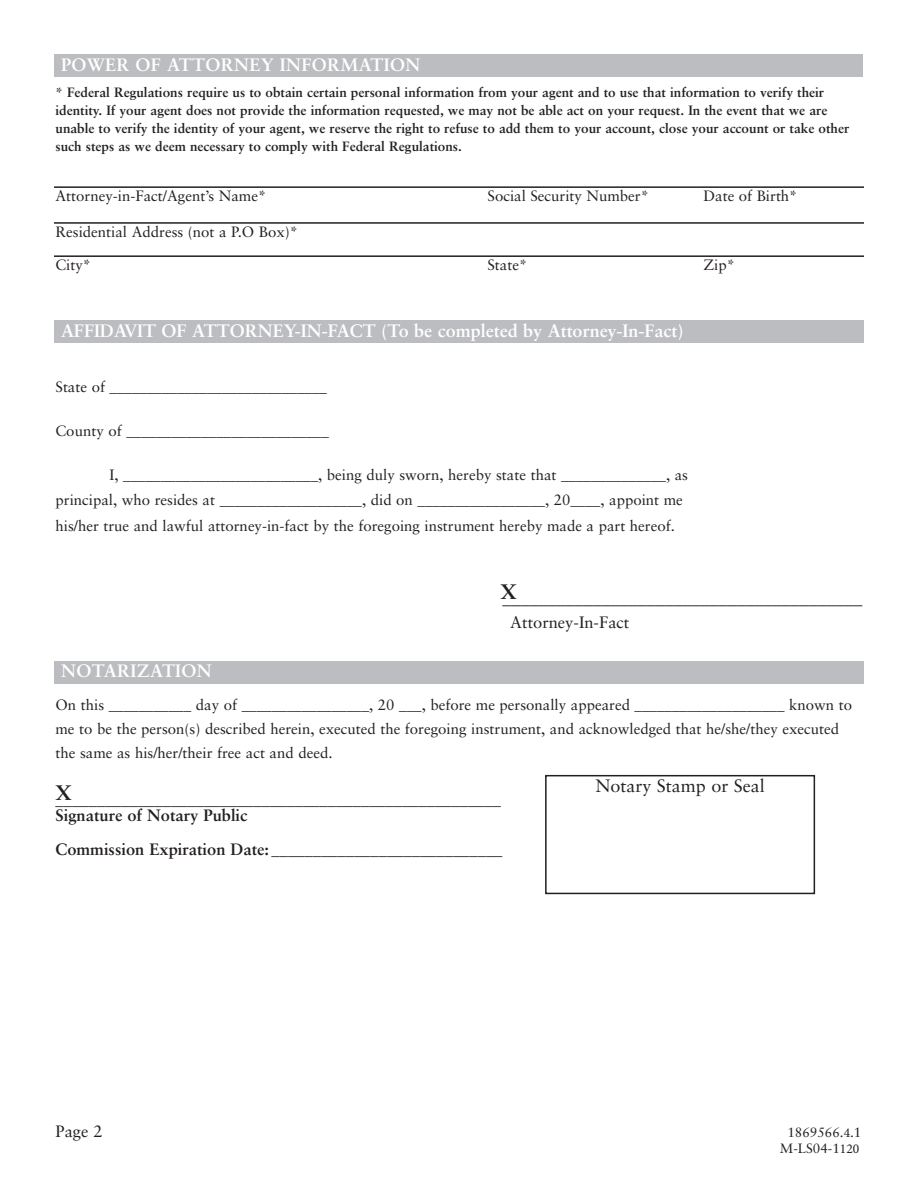
<style>
.page{position:relative;width:918px;height:1188px;background:#fff}
.page>*{position:absolute;margin:0;border:0;box-sizing:border-box;transform-origin:0 0}
.t1{font:700 18px "Sabon";color:#fff}
.t2{font:18px "Sabon";color:#231f20}
.t3{font:16.5px/16.5px "Sabon";color:#231f20}
.t4{font:15px/25.5px "Sabon";color:#231f20}
.t5{font:700 13.5px/18px "Sabon";color:#231f20}
.t6{font:13.5px/16.2px "Sabon";color:#231f20;text-align:center}
.s1{font-weight:700}
.s2{font-family:"Minion Pro"}
</style>
<div class="page">
<div style="left:54px;top:54px;width:809px;height:22px;background:#bcbdc0"></div>
<div style="left:54px;top:661px;width:809px;height:22px;background:#bcbdc0"></div>
<div style="left:54px;top:320px;width:810px;height:22px;background:#bcbdc0"></div>
<div style="left:545px;top:775px;width:270px;height:119px;border:2px solid #231f20"></div>
<hr style="left:54px;top:222px;width:810px;height:2px;background:#231f20">
<hr style="left:54px;top:255px;width:810px;height:2px;background:#231f20">
<hr style="left:54px;top:186px;width:810px;height:2px;background:#231f20">
<p class="t1" style="left:61px;top:57px;width:361px">POWER OF ATTORNEY INFORMATION</p>
<p class="t5" style="left:56px;top:85px;width:795px">* Federal Regulations require us to obtain certain personal information from your agent and to use that information to verify their identity. If your agent does not provide the information requested, we may not be able act on your request. In the event that we are unable to verify the identity of your agent, we reserve the right to refuse to add them to your account, close your account or take other such steps as we deem necessary to comply with Federal Regulations.</p>
<p class="t4" style="left:56px;top:185px;width:212px">Attorney-in-Fact/Agent’s Name*</p>
<p class="t4" style="left:488px;top:185px;width:163px">Social Security Number*</p>
<p class="t4" style="left:704px;top:185px;width:96px">Date of Birth*</p>
<p class="t4" style="left:56px;top:220px;width:244px">Residential Address (not a P.O Box)*</p>
<p class="t4" style="left:56px;top:253px;width:37px">City*</p>
<p class="t4" style="left:488px;top:253px;width:41px">State*</p>
<p class="t4" style="left:703px;top:253px;width:33px">Zip*</p>
<p class="t1" style="left:61px;top:323px;width:624px">AFFIDAVIT OF ATTORNEY-IN-FACT (To be completed by Attorney-In-Fact)</p>
<p class="t4" style="left:56px;top:375px;width:273px">State of _____________________________</p>
<p class="t4" style="left:56px;top:420px;width:275px">County of ___________________________</p>
<p class="t4" style="left:56px;top:463px;width:634px;text-indent:54px">I, __________________________, being duly sworn, hereby state that ______________, as principal, who resides at ___________________, did on _________________, 20____, appoint me his/her true and lawful attorney-in-fact by the foregoing instrument hereby made a part hereof.</p>
<p class="t2" style="left:500px;top:590px;width:364px"><sup>X</sup>________________________________________</p>
<p class="t3" style="left:510px;top:615px;width:121px">Attorney-In-Fact</p>
<p class="t1" style="left:61px;top:664px;width:152px">NOTARIZATION</p>
<p class="t4" style="left:56px;top:694px;width:798px;line-height:24px">On this ___________ day of _________________, 20 ___, before me personally appeared ____________________ known to me to be the person(s) described herein, executed the foregoing instrument, and acknowledged that he/she/they executed the same as his/her/their free act and deed.</p>
<p class="t3" style="left:56px;top:792px;width:447px"><sup>X</sup>______________________________________________________<br><span class="s1">Signature of Notary Public</span></p>
<p class="t3" style="left:56px;top:842px;width:449px"><span class="s1">Commission Expiration Date: _</span>___________________________</p>
<p class="t2" style="left:595px;top:778px;width:171px">Notary Stamp or Seal</p>
<p class="t3" style="left:56px;top:1124px;width:49px">Page 2</p>
<p class="t6" style="left:780px;top:1125px;width:83px">1869566.<span class="s2">4</span>.1<br>M-LS04-1<span class="s2">120</span></p>
</div>
